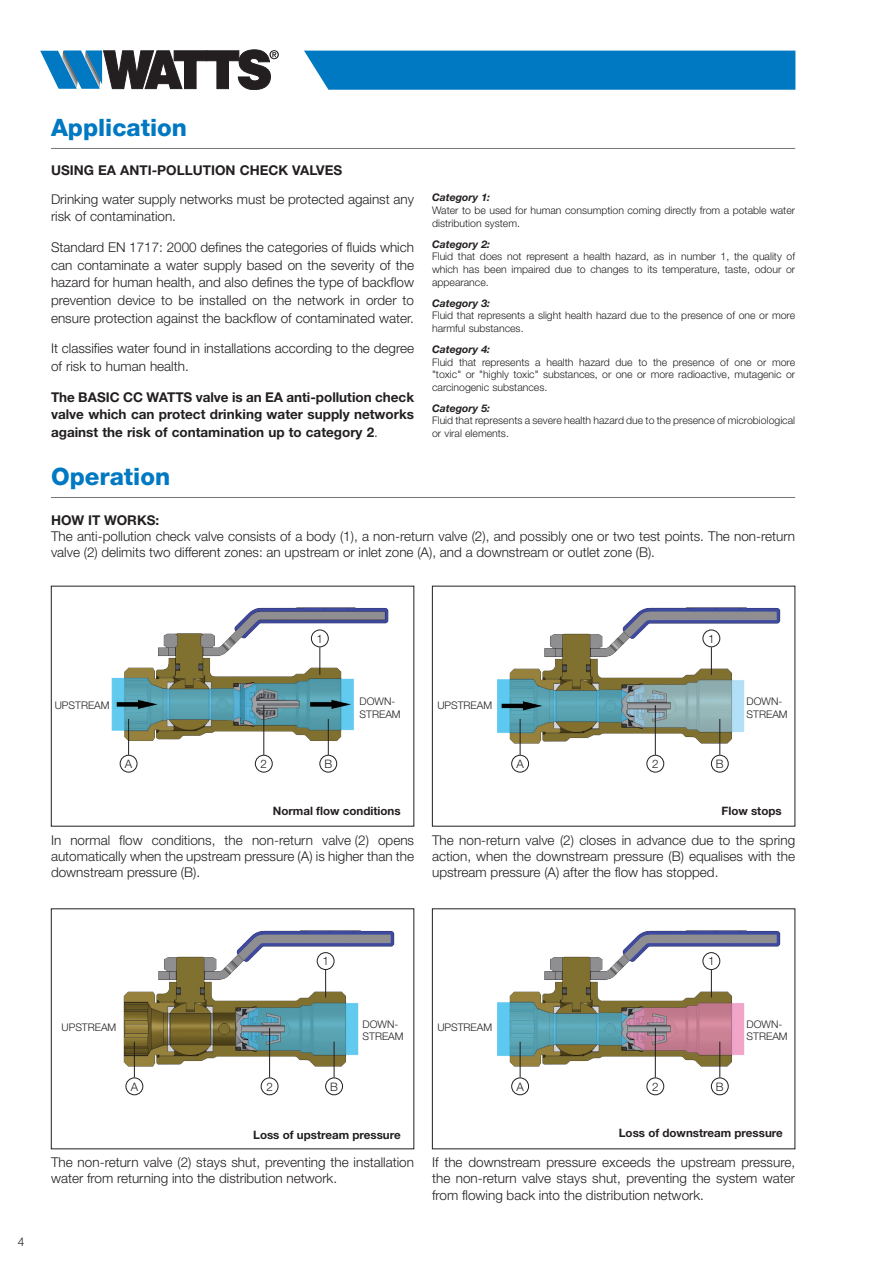
<style>
.page{position:relative;width:893px;height:1263px;background:#fff}
.page>*{position:absolute;margin:0;border:0;box-sizing:border-box;transform-origin:0 0}
.Normale{font:800 24px "Helvetica Neue LT Std";color:#0079c2}
.Normale-2{font:300 13.5px/16.2px "Helvetica Neue LT Std";color:#231f20}
.Normale-3{font:700 13.5px/17.7px "Helvetica Neue LT Std";color:#231f20;text-align:justify}
.t1{font:300 12px "Helvetica Neue LT Std";color:#231f20}
.t2{font:300 11.7px "Helvetica Neue LT Std";color:#231f20}
.t3{font:700 11.55px "Helvetica Neue LT Std";color:#231f20}
.Normale-4{font:300 10.5px/12.6px "Helvetica Neue LT Std";color:#231f20}
.Normale-5{font:italic 700 10.5px "Helvetica Neue LT Std";color:#231f20}
.s1{font-weight:300}
</style>
<div class="page">
<div style="left:304px;top:51px;width:491px;height:39px;background:#0079c2"></div>
<svg style="left:40px;top:50px;width:239px;height:40px"></svg>
<hr style="left:51px;top:497px;width:744px;height:1px;background:#757679">
<img style="left:111px;top:607px;width:278px;height:140px">
<hr style="left:128px;top:719px;width:1px;height:36px;background:#231f20">
<hr style="left:328px;top:719px;width:1px;height:36px;background:#231f20">
<hr style="left:263px;top:705px;width:1px;height:50px;background:#231f20">
<svg style="left:319px;top:647px;width:1px;height:28px"></svg>
<div style="left:120px;top:755px;width:17px;height:17px;border:1px solid #231f20;border-radius:50%"></div>
<div style="left:319px;top:755px;width:18px;height:17px;border:1px solid #231f20;border-radius:50%"></div>
<div style="left:255px;top:755px;width:18px;height:17px;border:1px solid #231f20;border-radius:50%"></div>
<div style="left:311px;top:630px;width:18px;height:17px;border:1px solid #231f20;border-radius:50%"></div>
<img style="left:498px;top:930px;width:283px;height:142px">
<hr style="left:520px;top:1042px;width:1px;height:35px;background:#231f20">
<hr style="left:719px;top:1042px;width:1px;height:35px;background:#231f20">
<hr style="left:655px;top:1028px;width:1px;height:49px;background:#231f20">
<svg style="left:711px;top:970px;width:1px;height:27px"></svg>
<div style="left:511px;top:1077px;width:18px;height:18px;border:1px solid #231f20;border-radius:50%"></div>
<div style="left:711px;top:1077px;width:18px;height:18px;border:1px solid #231f20;border-radius:50%"></div>
<div style="left:646px;top:1077px;width:18px;height:18px;border:1px solid #231f20;border-radius:50%"></div>
<div style="left:703px;top:952px;width:17px;height:18px;border:1px solid #231f20;border-radius:50%"></div>
<img style="left:498px;top:607px;width:283px;height:143px">
<hr style="left:520px;top:719px;width:1px;height:36px;background:#231f20">
<hr style="left:719px;top:719px;width:1px;height:36px;background:#231f20">
<hr style="left:655px;top:705px;width:1px;height:50px;background:#231f20">
<svg style="left:711px;top:647px;width:1px;height:28px"></svg>
<div style="left:511px;top:755px;width:18px;height:17px;border:1px solid #231f20;border-radius:50%"></div>
<div style="left:711px;top:755px;width:18px;height:17px;border:1px solid #231f20;border-radius:50%"></div>
<div style="left:646px;top:755px;width:18px;height:17px;border:1px solid #231f20;border-radius:50%"></div>
<div style="left:703px;top:630px;width:17px;height:17px;border:1px solid #231f20;border-radius:50%"></div>
<img style="left:123px;top:930px;width:272px;height:142px">
<hr style="left:134px;top:1042px;width:1px;height:35px;background:#231f20">
<hr style="left:334px;top:1042px;width:1px;height:35px;background:#231f20">
<hr style="left:269px;top:1028px;width:1px;height:49px;background:#231f20">
<svg style="left:325px;top:970px;width:1px;height:27px"></svg>
<div style="left:126px;top:1077px;width:17px;height:18px;border:1px solid #231f20;border-radius:50%"></div>
<div style="left:325px;top:1077px;width:18px;height:18px;border:1px solid #231f20;border-radius:50%"></div>
<div style="left:261px;top:1077px;width:17px;height:18px;border:1px solid #231f20;border-radius:50%"></div>
<div style="left:317px;top:952px;width:17px;height:18px;border:1px solid #231f20;border-radius:50%"></div>
<hr style="left:51px;top:148px;width:744px;height:1px;background:#757679">
<p class="Normale" style="left:51px;top:113px;width:138px">Application</p>
<p class="Normale-3" style="left:51px;top:162px;width:293px">USING EA ANTI-POLLUTION CHECK VALVES</p>
<p class="Normale-2" style="left:51px;top:190px;width:365px;line-height:17.7px">Drinking water supply networks must be protected against any risk of contamination.</p>
<p class="Normale-2" style="left:51px;top:238px;width:365px;line-height:17.7px;text-align:justify">Standard EN 1717: 2000 defines the categories of fluids which can contaminate a water supply based on the severity of the hazard for human health, and also defines the type of backflow prevention device to be installed on the network in order to ensure protection against the backflow of contaminated water.</p>
<p class="Normale-2" style="left:51px;top:339px;width:365px;line-height:17.7px">It classifies water found in installations according to the degree of risk to human health.</p>
<p class="Normale-3" style="left:51px;top:388px;width:365px">The BASIC CC WATTS valve is an EA anti-pollution check valve which can protect drinking water supply networks against the risk of contamination up to category 2<span class="s1">.</span></p>
<p class="Normale-5" style="left:432px;top:191px;width:60px">Category 1:</p>
<p class="Normale-4" style="left:432px;top:204px;width:365px">Water to be used for human consumption coming directly from a potable water distribution system.</p>
<p class="Normale-5" style="left:432px;top:237px;width:60px">Category 2:</p>
<p class="Normale-4" style="left:432px;top:250px;width:365px;text-align:justify">Fluid that does not represent a health hazard, as in number 1, the quality of which has been impaired due to changes to its temperature, taste, odour or appearance.</p>
<p class="Normale-5" style="left:432px;top:296px;width:60px">Category 3:</p>
<p class="Normale-4" style="left:432px;top:309px;width:365px">Fluid that represents a slight health hazard due to the presence of one or more harmful substances.</p>
<p class="Normale-5" style="left:432px;top:343px;width:60px">Category 4:</p>
<p class="Normale-4" style="left:432px;top:355px;width:365px;text-align:justify">Fluid that represents a health hazard due to the presence of one or more "toxic" or "highly toxic" substances, or one or more radioactive, mutagenic or carcinogenic substances.</p>
<p class="Normale-5" style="left:432px;top:402px;width:60px">Category 5:</p>
<p class="Normale-4" style="left:432px;top:414px;width:365px">Fluid that represents a severe health hazard due to the presence of microbiological or viral elements.</p>
<p class="Normale" style="left:51px;top:462px;width:121px">Operation</p>
<p class="Normale-3" style="left:51px;top:511px;width:110px">HOW IT WORKS:</p>
<p class="Normale-2" style="left:51px;top:528px;width:746px">The anti-pollution check valve consists of a body (1), a non-return valve (2), and possibly one or two test points. The non-return valve (2) delimits two different zones: an upstream or inlet zone (A), and a downstream or outlet zone (B).</p>
<p class="t2" style="left:317px;top:631px;width:8px">1</p>
<p class="t2" style="left:708px;top:631px;width:8px">1</p>
<p class="Normale-4" style="left:55px;top:698px;width:56px">UPSTREAM</p>
<p class="Normale-4" style="left:360px;top:695px;width:43px">DOWN-<br>STREAM</p>
<p class="Normale-4" style="left:437px;top:698px;width:56px">UPSTREAM</p>
<p class="Normale-4" style="left:747px;top:695px;width:43px">DOWN-<br>STREAM</p>
<p class="t2" style="left:125px;top:756px;width:9px">A</p>
<p class="t2" style="left:261px;top:756px;width:8px">2</p>
<p class="t2" style="left:324px;top:756px;width:9px">B</p>
<p class="t2" style="left:516px;top:756px;width:9px">A</p>
<p class="t2" style="left:652px;top:756px;width:8px">2</p>
<p class="t2" style="left:716px;top:756px;width:9px">B</p>
<p class="t3" style="left:273px;top:803px;width:129px">Normal flow conditions</p>
<p class="t3" style="left:721px;top:803px;width:62px">Flow stops</p>
<p class="Normale-2" style="left:51px;top:832px;width:365px;text-align:justify">In normal flow conditions, the non-return valve (2) opens automatically when the upstream pressure (A) is higher than the downstream pressure (B).</p>
<p class="Normale-2" style="left:432px;top:832px;width:365px;text-align:justify">The non-return valve (2) closes in advance due to the spring action, when the downstream pressure (B) equalises with the upstream pressure (A) after the flow has stopped.</p>
<p class="t1" style="left:18px;top:1234px;width:8px">4</p>
<p class="t2" style="left:322px;top:954px;width:8px">1</p>
<p class="t2" style="left:708px;top:954px;width:8px">1</p>
<p class="Normale-4" style="left:62px;top:1021px;width:56px">UPSTREAM</p>
<p class="Normale-4" style="left:363px;top:1017px;width:43px">DOWN-<br>STREAM</p>
<p class="Normale-4" style="left:437px;top:1021px;width:56px">UPSTREAM</p>
<p class="Normale-4" style="left:747px;top:1017px;width:43px">DOWN-<br>STREAM</p>
<p class="t2" style="left:131px;top:1079px;width:9px">A</p>
<p class="t2" style="left:266px;top:1079px;width:8px">2</p>
<p class="t2" style="left:330px;top:1079px;width:9px">B</p>
<p class="t2" style="left:516px;top:1079px;width:9px">A</p>
<p class="t2" style="left:652px;top:1079px;width:8px">2</p>
<p class="t2" style="left:716px;top:1079px;width:9px">B</p>
<p class="t3" style="left:253px;top:1128px;width:149px">Loss of upstream pressure</p>
<p class="t3" style="left:619px;top:1126px;width:166px">Loss of downstream pressure</p>
<p class="Normale-2" style="left:51px;top:1154px;width:365px">The non-return valve (2) stays shut, preventing the installation water from returning into the distribution network.</p>
<p class="Normale-2" style="left:432px;top:1154px;width:365px;text-align:justify">If the downstream pressure exceeds the upstream pressure, the non-return valve stays shut, preventing the system water from flowing back into the distribution network.</p>
</div>
